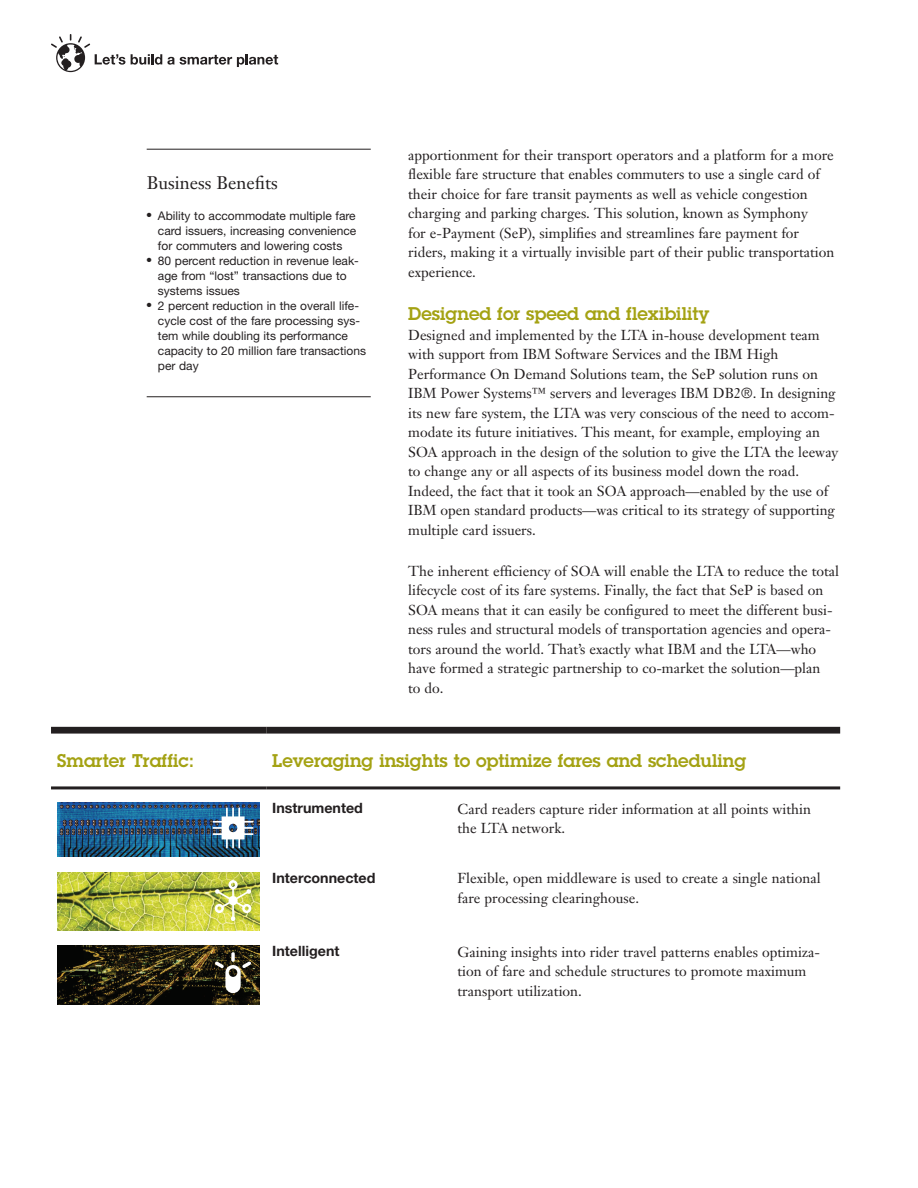
<style>
.page{position:relative;width:918px;height:1188px;background:#fff}
.page>*{position:absolute;margin:0;border:0;box-sizing:border-box;transform-origin:0 0}
.t1{font:600 18px "Lubalin Graph Std";color:#a4a213}
.t2{font:18px "Janson Text";color:#231f20}
.t3{font:14.25px/19.5px "Janson Text";color:#231f20}
.t4{font:700 14.25px "Helvetica Neue";color:#231f20}
.t5{font:12px/15px "Helvetica Neue";color:#231f20}
.s1{font-family:"Helvetica Neue";font-weight:300}
</style>
<div class="page">
<svg style="left:131px;top:54px;width:147px;height:13px"></svg>
<svg style="left:51px;top:34px;width:74px;height:38px"></svg>
<hr style="left:147px;top:149px;width:224px;height:1px;background:#231f20">
<hr style="left:147px;top:396px;width:224px;height:1px;background:#231f20">
<img style="left:57px;top:803px;width:203px;height:53px">
<svg style="left:213px;top:807px;width:41px;height:41px"></svg>
<img style="left:57px;top:873px;width:203px;height:57px">
<svg style="left:215px;top:880px;width:36px;height:41px"></svg>
<img style="left:57px;top:946px;width:203px;height:58px">
<svg style="left:231px;top:952px;width:4px;height:10px"></svg>
<svg style="left:215px;top:961px;width:36px;height:32px"></svg>
<div style="left:51px;top:727px;width:215px;height:7px;background:#231f20"></div>
<hr style="left:51px;top:786px;width:215px;height:3px;background:#231f20">
<div style="left:266px;top:727px;width:574px;height:7px;background:#231f20"></div>
<hr style="left:266px;top:786px;width:574px;height:3px;background:#231f20">
<p class="t2" style="left:147px;top:176px;width:133px">Business Benefits</p>
<p class="t5" style="left:158px;top:209px;width:200px;text-align:justify;text-indent:-11px">● Ability to accommodate multiple fare card issuers, increasing convenience for commuters and lowering costs</p>
<p class="t5" style="left:158px;top:254px;width:203px;text-indent:-11px">● 80 percent reduction in revenue leak&shy;age from “lost” transactions due to systems issues</p>
<p class="t5" style="left:158px;top:299px;width:210px;text-indent:-11px">● 2 percent reduction in the overall life&shy;cycle cost of the fare processing sys&shy;tem while doubling its performance capacity to 20 million fare transactions per day</p>
<p class="t3" style="left:408px;top:146px;width:428px">apportionment for their transport operators and a platform for a more flexible fare structure that enables commuters to use a single card of their choice for fare transit payments as well as vehicle congestion charging and parking charges. This solution, known as Symphony<br>for e-Payment (SeP), simplifies and streamlines fare payment for riders, making it a virtually invisible part of their public transportation experience.</p>
<p class="t1" style="left:408px;top:308px;width:303px">Designed for speed and flexibility</p>
<p class="t3" style="left:408px;top:327px;width:432px">Designed and implemented by the LTA in-house development team with support from IBM Software Services and the IBM High Performance On Demand Solutions team, the SeP solution runs on IBM Power Systems™ servers and leverages IBM DB2<span class="s1">®</span>. In designing its new fare system, the LTA was very conscious of the need to accom&shy;modate its future initiatives. This meant, for example, employing an SOA approach in the design of the solution to give the LTA the leeway to change any or all aspects of its business model down the road.<br>Indeed, the fact that it took an SOA approach—enabled by the use of IBM open standard products—was critical to its strategy of supporting multiple card issuers.</p>
<p class="t3" style="left:408px;top:562px;width:433px">The inherent efficiency of SOA will enable the LTA to reduce the total lifecycle cost of its fare systems. Finally, the fact that SeP is based on SOA means that it can easily be configured to meet the different busi&shy;ness rules and structural models of transportation agencies and opera&shy;tors around the world. That’s exactly what IBM and the LTA—who have formed a strategic partnership to co-market the solution—plan<br>to do.</p>
<p class="t1" style="left:57px;top:754px;width:139px">Smarter Traffic:</p>
<p class="t1" style="left:272px;top:754px;width:476px">Leveraging insights to optimize fares and scheduling</p>
<p class="t4" style="left:272px;top:803px;width:92px">Instrumented</p>
<p class="t3" style="left:458px;top:800px;width:355px">Card readers capture rider information at all points within the LTA network.</p>
<p class="t4" style="left:272px;top:873px;width:105px">Interconnected</p>
<p class="t3" style="left:458px;top:870px;width:365px">Flexible, open middleware is used to create a single national fare processing clearinghouse.</p>
<p class="t4" style="left:272px;top:946px;width:69px">Intelligent</p>
<p class="t3" style="left:458px;top:943px;width:364px">Gaining insights into rider travel patterns enables optimiza&shy;tion of fare and schedule structures to promote maximum transport utilization.</p>
</div>
